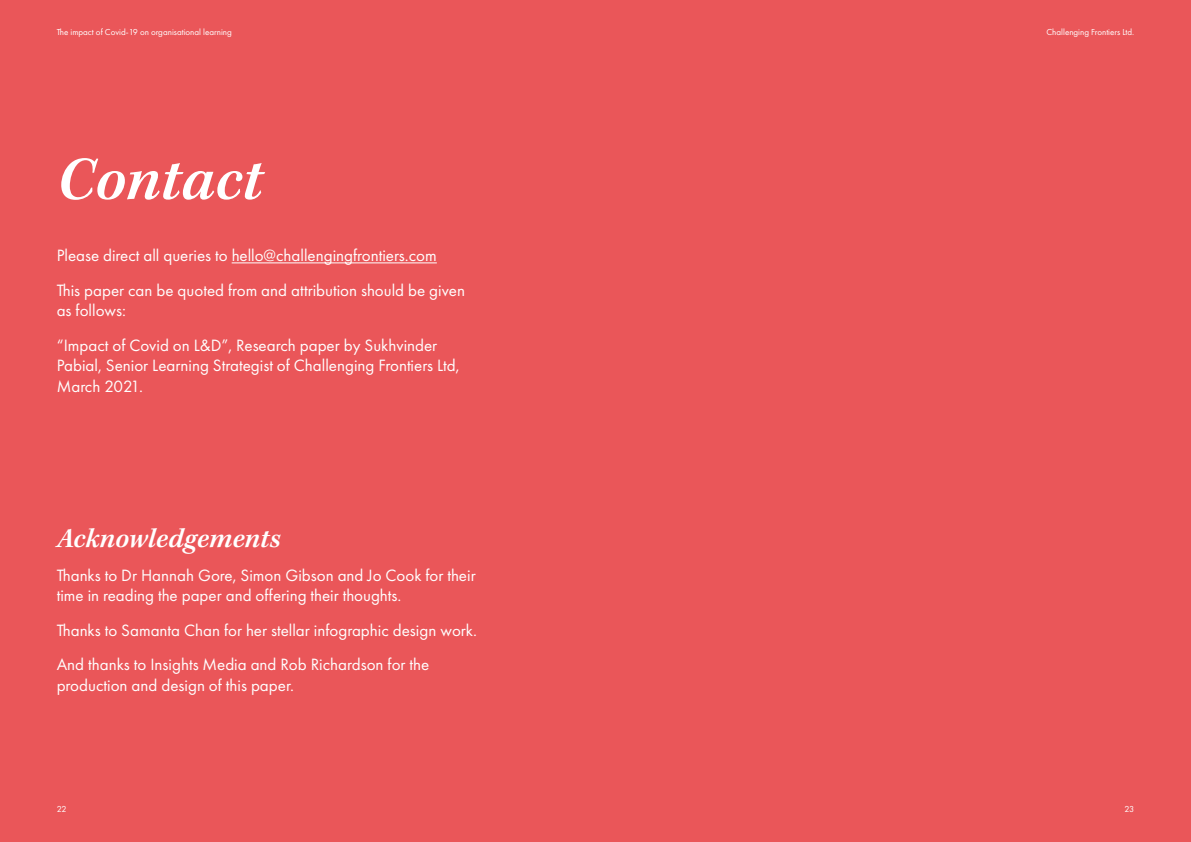
<style>
.page{position:relative;width:1191px;height:842px;background:#ea5659}
.page>*{position:absolute;margin:0;border:0;box-sizing:border-box;transform-origin:0 0}
.t1{font:italic 600 63px "Kepler Std";color:#fff}
.t2{font:italic 600 28.3px "Kepler Std";color:#fff}
.t3{font:17px/20.4px "Futura PT";color:#fff}
.t4{font:9px "Futura PT";color:#fff}
</style>
<div class="page">
<hr style="left:232px;top:262px;width:205px;height:1px;background:#fff">
<p class="t4" style="left:57px;top:27px;width:177px">The impact of Covid-19 on organisational learning</p>
<p class="t4" style="left:1046px;top:27px;width:89px">Challenging Frontiers Ltd.</p>
<p class="t1" style="left:57px;top:143px;width:207px">Contact</p>
<p class="t3" style="left:57px;top:245px;width:382px">Please direct all queries to hello@challengingfrontiers.com</p>
<p class="t3" style="left:57px;top:280px;width:410px">This paper can be quoted from and attribution should be given as follows:</p>
<p class="t3" style="left:57px;top:335px;width:404px">“Impact of Covid on L&amp;D”, Research paper by Sukhvinder<br>Pabial, Senior Learning Strategist of Challenging Frontiers Ltd,<br>March 2021.</p>
<p class="t2" style="left:57px;top:522px;width:225px">Acknowledgements</p>
<p class="t3" style="left:57px;top:565px;width:420px">Thanks to Dr Hannah Gore, Simon Gibson and Jo Cook for their time in reading the paper and offering their thoughts.</p>
<p class="t3" style="left:57px;top:620px;width:422px">Thanks to Samanta Chan for her stellar infographic design work.</p>
<p class="t3" style="left:57px;top:654px;width:374px">And thanks to Insights Media and Rob Richardson for the production and design of this paper.</p>
<p class="t4" style="left:57px;top:804px;width:11px">22</p>
<p class="t4" style="left:1124px;top:804px;width:11px">23</p>
</div>
